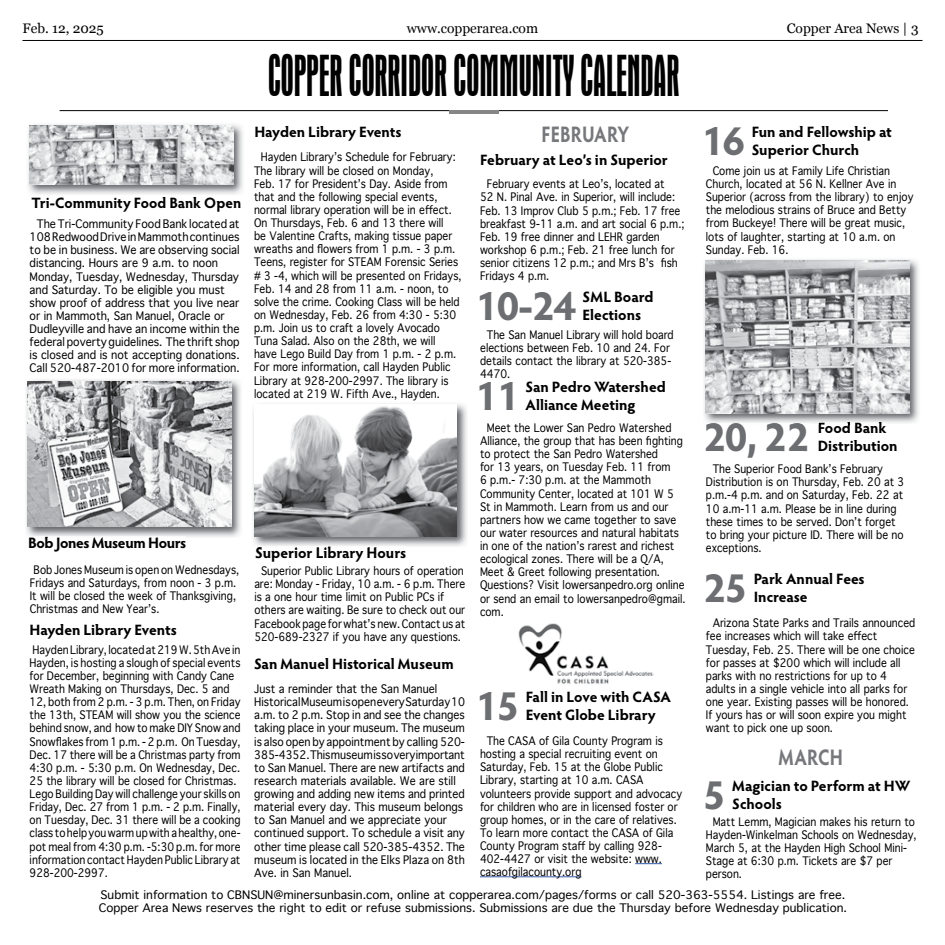
<style>
.page{position:relative;width:945px;height:945px;background:#fff}
.page>*{position:absolute;margin:0;border:0;box-sizing:border-box;transform-origin:0 0}
.t1{font:condensed 60px "Aurora BT";color:#000;scale:.8 1}
.t2{font:700 41.25px "Hypatia Sans Pro";letter-spacing:-.025em;color:#6d6e71}
.t3{font:700 22.5px "Hypatia Sans Pro";letter-spacing:.005em;color:#77787b;scale:.8 1}
.t4{font:700 15px/18px "Hypatia Sans Pro";color:#000}
.t5{font:700 15px "Hypatia Sans Pro";letter-spacing:-.025em;color:#000}
.t6{font:13.75px "Georgia";color:#000}
.t7{font:11.25px/13.1px "Geneva";color:#000;scale:.9 1}
.t8{font:11.25px/13.1px "Geneva";color:#000;scale:.93 1}
.t9{font:11.25px/13.1px "Geneva";color:#000;scale:.95 1}
.t10{font:11.25px/13.1px "Geneva";color:#000}
</style>
<div class="page">
<hr style="left:22px;top:40px;width:900px;height:1px;background:#000">
<hr style="left:60px;top:110px;width:828px;height:1px;background:#000">
<hr style="left:449px;top:110px;width:49px;height:3px;background:#848688">
<img style="left:28px;top:124px;width:215px;height:70px">
<img style="left:30px;top:126px;width:203px;height:59px">
<img style="left:26px;top:380px;width:215px;height:157px">
<img style="left:29px;top:537px;width:129px;height:1px">
<img style="left:28px;top:381px;width:203px;height:146px">
<img style="left:253px;top:404px;width:214px;height:143px">
<img style="left:257px;top:547px;width:120px;height:1px">
<img style="left:254px;top:405px;width:203px;height:131px">
<svg style="left:635px;top:863px;width:27px;height:1px"></svg>
<hr style="left:480px;top:876px;width:102px;height:1px;background:#355caa">
<img style="left:518px;top:623px;width:135px;height:61px">
<img style="left:704px;top:259px;width:215px;height:165px">
<img style="left:706px;top:423px;width:103px;height:1px">
<img style="left:819px;top:422px;width:67px;height:2px">
<img style="left:706px;top:261px;width:203px;height:152px">
<p class="t6" style="left:22px;top:18px;width:83px">Feb. 12, 2025</p>
<p class="t6" style="left:407px;top:18px;width:133px">www.copperarea.com</p>
<p class="t6" style="left:787px;top:18px;width:133px">Copper Area News | 3</p>
<h1 class="t1" style="left:268px;top:45px;width:516px">COPPER CORRIDOR COMMUNITY CALENDAR</h1>
<h3 class="t4" style="left:31px;top:193px;width:211px">Tri-Community Food Bank Open</h3>
<p class="t9" style="left:30px;top:218px;width:223px;text-indent:7px">The Tri-Community Food Bank located at 108 Redwood Drive in Mammoth continues to be in business. We are observing social distancing. Hours are 9 a.m. to noon Monday, Tuesday, Wednesday, Thursday and Saturday. To be eligible you must show proof of address that you live near or in Mammoth, San Manuel, Oracle or Dudleyville and have an income within the federal poverty guidelines. The thrift shop is closed and is not accepting donations.<br>Call 520-487-2010 for more information.</p>
<h3 class="t4" style="left:254px;top:122px;width:149px">Hayden Library Events</h3>
<p class="t7" style="left:254px;top:151px;width:232px;text-indent:7px">Hayden Library’s Schedule for February:<br>The library will be closed on Monday,<br>Feb. 17 for President’s Day. Aside from that and the following special events, normal library operation will be in effect.<br>On Thursdays, Feb. 6 and 13 there will<br>be Valentine Crafts, making tissue paper wreaths and flowers from 1 p.m. - 3 p.m.<br>Teens, register for STEAM Forensic Series # 3 -4, which will be presented on Fridays, Feb. 14 and 28 from 11 a.m. - noon, to solve the crime. Cooking Class will be held on Wednesday, Feb. 26 from 4:30 - 5:30 p.m. Join us to craft a lovely Avocado Tuna Salad. Also on the 28th, we will<br>have Lego Build Day from 1 p.m. - 2 p.m.<br>For more information, call Hayden Public Library at 928-200-2997. The library is located at 219 W. Fifth Ave., Hayden.</p>
<h3 class="t5" style="left:28px;top:532px;width:160px">Bob Jones Museum Hours</h3>
<p class="t7" style="left:30px;top:563px;width:234px;text-indent:4px">Bob Jones Museum is open on Wednesdays, Fridays and Saturdays, from noon - 3 p.m.<br>It will be closed the week of Thanksgiving, Christmas and New Year’s.</p>
<h3 class="t4" style="left:30px;top:620px;width:149px">Hayden Library Events</h3>
<p class="t7" style="left:30px;top:643px;width:236px">Hayden Library, located at 219 W. 5th Ave in Hayden, is hosting a slough of special events for December, beginning with Candy Cane Wreath Making on Thursdays, Dec. 5 and 12, both from 2 p.m. - 3 p.m. Then, on Friday the 13th, STEAM will show you the science behind snow, and how to make DIY Snow and Snowflakes from 1 p.m. - 2 p.m. On Tuesday, Dec. 17 there will be a Christmas party from 4:30 p.m. - 5:30 p.m. On Wednesday, Dec.<br>25 the library will be closed for Christmas.<br>Lego Building Day will challenge your skills on Friday, Dec. 27 from 1 p.m. - 2 p.m. Finally, on Tuesday, Dec. 31 there will be a cooking class to help you warm up with a healthy, one&shy;pot meal from 4:30 p.m. -5:30 p.m. for more information contact Hayden Public Library at 928-200-2997.</p>
<h3 class="t4" style="left:255px;top:543px;width:153px">Superior Library Hours</h3>
<p class="t7" style="left:254px;top:565px;width:236px;text-indent:7px">Superior Public Library hours of operation are: Monday - Friday, 10 a.m. - 6 p.m. There is a one hour time limit on Public PCs if others are waiting. Be sure to check out our Facebook page for what’s new. Contact us at 520-689-2327 if you have any questions.</p>
<h3 class="t4" style="left:254px;top:654px;width:201px">San Manuel Historical Museum</h3>
<p class="t8" style="left:254px;top:683px;width:228px">Just a reminder that the San Manuel Historical Museum is open every Saturday 10 a.m. to 2 p.m. Stop in and see the changes taking place in your museum. The museum is also open by appointment by calling 520- 385-4352. This museum is so very important to San Manuel. There are new artifacts and research materials available. We are still growing and adding new items and printed material every day. This museum belongs to San Manuel and we appreciate your continued support. To schedule a visit any other time please call 520-385-4352. The museum is located in the Elks Plaza on 8th Ave. in San Manuel.</p>
<h3 class="t3" style="left:542px;top:118px;width:111px">FEBRUARY</h3>
<h3 class="t4" style="left:480px;top:150px;width:189px">February at Leo’s in Superior</h3>
<p class="t7" style="left:480px;top:178px;width:229px;text-indent:7px">February events at Leo’s, located at<br>52 N. Pinal Ave. in Superior, will include:<br>Feb. 13 Improv Club 5 p.m.; Feb. 17 free breakfast 9-11 a.m. and art social 6 p.m.; Feb. 19 free dinner and LEHR garden workshop 6 p.m.; Feb. 21 free lunch for senior citizens 12 p.m.; and Mrs B’s fish Fridays 4 p.m.</p>
<h2 class="t2" style="left:475px;top:277px;width:102px">10-24</h2>
<h3 class="t4" style="left:583px;top:287px;width:72px">SML Board<br>Elections</h3>
<p class="t7" style="left:480px;top:328px;width:217px;text-indent:7px">The San Manuel Library will hold board elections between Feb. 10 and 24. For details contact the library at 520-385-<br>4470.</p>
<h2 class="t2" style="left:475px;top:366px;width:46px">11</h2>
<h3 class="t4" style="left:526px;top:377px;width:142px">San Pedro Watershed<br>Alliance Meeting</h3>
<p class="t7" style="left:480px;top:421px;width:230px;text-indent:7px">Meet the Lower San Pedro Watershed Alliance, the group that has been fighting to protect the San Pedro Watershed<br>for 13 years, on Tuesday Feb. 11 from<br>6 p.m.- 7:30 p.m. at the Mammoth Community Center, located at 101 W 5<br>St in Mammoth. Learn from us and our partners how we came together to save our water resources and natural habitats in one of the nation’s rarest and richest ecological zones. There will be a Q/A, Meet &amp; Greet following presentation.<br>Questions? Visit lowersanpedro.org online or send an email to lowersanpedro@gmail. com.</p>
<h2 class="t2" style="left:475px;top:676px;width:46px">15</h2>
<h3 class="t4" style="left:526px;top:687px;width:147px">Fall in Love with CASA<br>Event Globe Library</h3>
<p class="t7" style="left:480px;top:735px;width:226px;text-indent:7px">The CASA of Gila County Program is hosting a special recruiting event on Saturday, Feb. 15 at the Globe Public Library, starting at 10 a.m. CASA volunteers provide support and advocacy for children who are in licensed foster or group homes, or in the care of relatives.<br>To learn more contact the CASA of Gila County Program staff by calling 928- 402-4427 or visit the website: www. casaofgilacounty.org</p>
<h2 class="t2" style="left:701px;top:111px;width:46px">16</h2>
<h3 class="t4" style="left:752px;top:122px;width:142px">Fun and Fellowship at<br>Superior Church</h3>
<p class="t7" style="left:706px;top:164px;width:232px;text-indent:7px">Come join us at Family Life Christian Church, located at 56 N. Kellner Ave in Superior (across from the library) to enjoy the melodious strains of Bruce and Betty from Buckeye! There will be great music, lots of laughter, starting at 10 a.m. on Sunday. Feb. 16.</p>
<h2 class="t2" style="left:703px;top:408px;width:108px">20, 22</h2>
<h3 class="t4" style="left:818px;top:418px;width:81px">Food Bank<br>Distribution</h3>
<p class="t7" style="left:706px;top:463px;width:222px;text-indent:7px">The Superior Food Bank’s February Distribution is on Thursday, Feb. 20 at 3 p.m.-4 p.m. and on Saturday, Feb. 22 at 10 a.m-11 a.m. Please be in line during these times to be served. Don’t forget to bring your picture ID. There will be no exceptions.</p>
<h2 class="t2" style="left:703px;top:559px;width:46px">25</h2>
<h3 class="t4" style="left:754px;top:570px;width:112px">Park Annual Fees<br>Increase</h3>
<p class="t7" style="left:706px;top:617px;width:234px;text-indent:7px">Arizona State Parks and Trails announced fee increases which will take effect Tuesday, Feb. 25. There will be one choice for passes at $200 which will include all parks with no restrictions for up to 4 adults in a single vehicle into all parks for one year. Existing passes will be honored.<br>If yours has or will soon expire you might want to pick one up soon.</p>
<h3 class="t3" style="left:778px;top:741px;width:82px">MARCH</h3>
<h2 class="t2" style="left:703px;top:766px;width:24px">5</h2>
<h3 class="t4" style="left:732px;top:776px;width:180px">Magician to Perform at HW<br>Schools</h3>
<p class="t7" style="left:706px;top:815px;width:235px;text-indent:7px">Matt Lemm, Magician makes his return to<br>Hayden-Winkelman Schools on Wednesday,<br>March 5, at the Hayden High School Mini-<br>Stage at 6:30 p.m. Tickets are $7 per person.</p>
<p class="t10" style="left:99px;top:889px;width:750px">Submit information to CBNSUN@minersunbasin.com, online at copperarea.com/pages/forms or call 520-363-5554. Listings are free.<br>Copper Area News reserves the right to edit or refuse submissions. Submissions are due the Thursday before Wednesday publication.</p>
</div>
